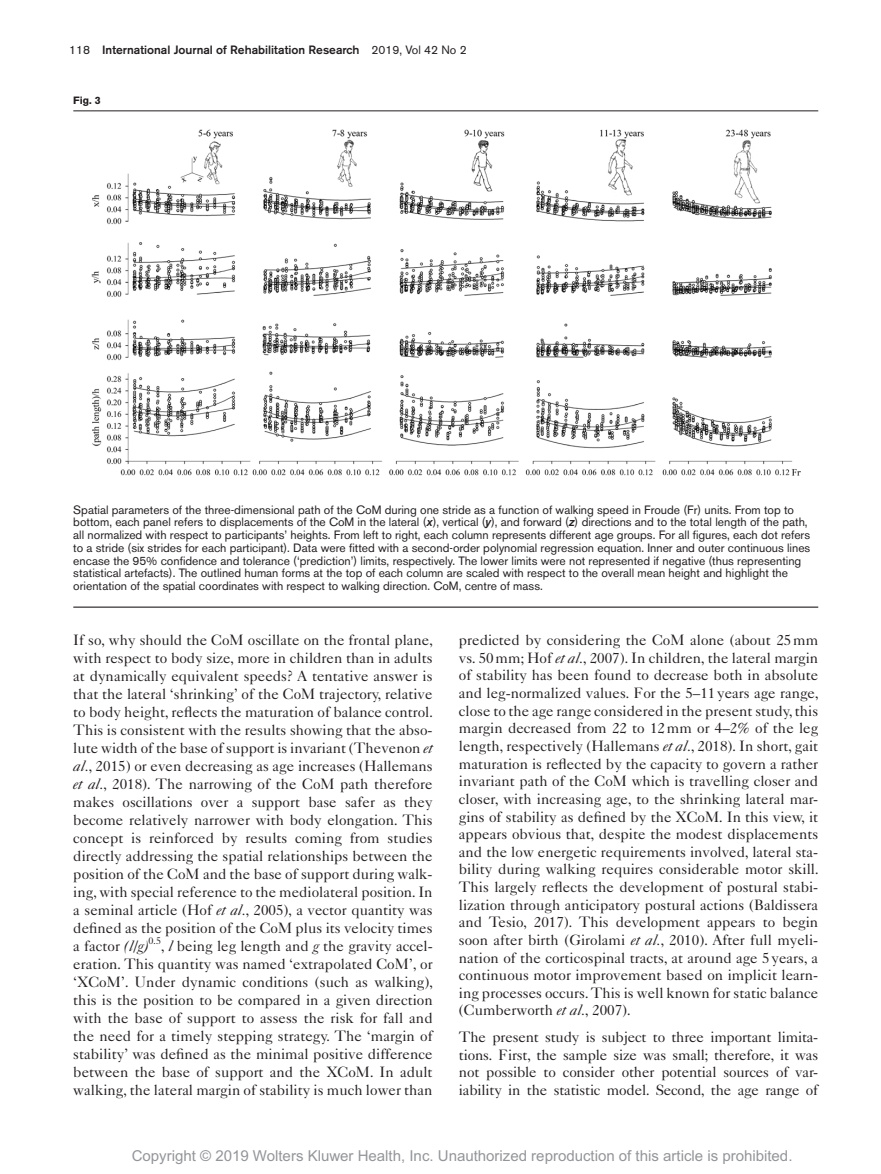
<style>
.page{position:relative;width:881px;height:1174px;background:#fff}
.page>*{position:absolute;margin:0;border:0;box-sizing:border-box;transform-origin:0 0}
.t1{font:15px/18px "Caslon 540 LT Std";color:#231f20;text-align:justify}
.t2{font:15px "Arial MT Std";color:#939598}
.t3{font:12px/12.8px "Akzidenz Grotesk BE";color:#231f20}
.t4{font:500 12px "Akzidenz Grotesk BE";color:#231f20}
.t5{font:700 10.5px "Akzidenz Grotesk BE";color:#231f20}
.s1{font-weight:400}
.s2{font-weight:500;font-style:italic}
.s3{font-style:italic}
</style>
<div class="page">
<img style="left:91px;top:129px;width:708px;height:346px">
<hr style="left:73px;top:111px;width:744px;height:1px;background:#231f20">
<hr style="left:73px;top:606px;width:744px;height:1px;background:#231f20">
<p class="t4" style="left:69px;top:42px;width:399px"><span class="s1">118</span> International Journal of Rehabilitation Research <span class="s1">2019, Vol 42 No 2</span></p>
<p class="t5" style="left:73px;top:94px;width:29px">Fig. 3</p>
<p class="t3" style="left:73px;top:503px;width:738px">Spatial parameters of the three-dimensional path of the CoM during one stride as a function of walking speed in Froude (Fr) units. From top to bottom, each panel refers to displacements of the CoM in the lateral (<span class="s2">x</span>), vertical (<span class="s2">y</span>), and forward (<span class="s2">z</span>) directions and to the total length of the path, all normalized with respect to participants’ heights. From left to right, each column represents different age groups. For all figures, each dot refers to a stride (six strides for each participant). Data were fitted with a second-order polynomial regression equation. Inner and outer continuous lines encase the 95% confidence and tolerance (‘prediction’) limits, respectively. The lower limits were not represented if negative (thus representing statistical artefacts). The outlined human forms at the top of each column are scaled with respect to the overall mean height and highlight the orientation of the spatial coordinates with respect to walking direction. CoM, centre of mass.</p>
<p class="t1" style="left:73px;top:631px;width:361px">If so, why should the CoM oscillate on the frontal plane, with respect to body size, more in children than in adults at dynamically equivalent speeds? A tentative answer is that the lateral ‘shrinking’ of the CoM trajectory, relative to body height, reflects the maturation of balance control.<br>This is consistent with the results showing that the abso&shy;lute width of the base of support is invariant (Thevenon <span class="s3">et al.</span>, 2015) or even decreasing as age increases (Hallemans <span class="s3">et al.</span>, 2018). The narrowing of the CoM path therefore makes oscillations over a support base safer as they become relatively narrower with body elongation. This concept is reinforced by results coming from studies directly addressing the spatial relationships between the position of the CoM and the base of support during walk&shy;ing, with special reference to the mediolateral position. In a seminal article (Hof <span class="s3">et al.</span>, 2005), a vector quantity was defined as the position of the CoM plus its velocity times a factor <span class="s3">(l/g)</span><sup>0.5</sup>, <span class="s3">l</span> being leg length and <span class="s3">g</span> the gravity accel&shy;eration. This quantity was named ‘extrapolated CoM’, or ‘XCoM’. Under dynamic conditions (such as walking), this is the position to be compared in a given direction with the base of support to assess the risk for fall and the need for a timely stepping strategy. The ‘margin of stability’ was defined as the minimal positive difference between the base of support and the XCoM. In adult walking, the lateral margin of stability is much lower than</p>
<p class="t1" style="left:459px;top:631px;width:361px;line-height:17.5px">predicted by considering the CoM alone (about 25mm vs. 50mm; Hof <span class="s3">et al.</span>, 2007). In children, the lateral margin of stability has been found to decrease both in absolute and leg-normalized values. For the 5–11years age range, close to the age range considered in the present study, this margin decreased from 22 to 12mm or 4–2% of the leg length, respectively (Hallemans <span class="s3">et al.</span>, 2018). In short, gait maturation is reflected by the capacity to govern a rather invariant path of the CoM which is travelling closer and closer, with increasing age, to the shrinking lateral mar&shy;gins of stability as defined by the XCoM. In this view, it appears obvious that, despite the modest displacements and the low energetic requirements involved, lateral sta&shy;bility during walking requires considerable motor skill.<br>This largely reflects the development of postural stabi&shy;lization through anticipatory postural actions (Baldissera and Tesio, 2017). This development appears to begin soon after birth (Girolami <span class="s3">et al.</span>, 2010). After full myeli&shy;nation of the corticospinal tracts, at around age 5years, a continuous motor improvement based on implicit learn&shy;ing processes occurs. This is well known for static balance (Cumberworth <span class="s3">et al.</span>, 2007).</p>
<p class="t1" style="left:459px;top:1028px;width:361px">The present study is subject to three important limita&shy;tions. First, the sample size was small; therefore, it was not possible to consider other potential sources of var&shy;iability in the statistic model. Second, the age range of</p>
<p class="t2" style="left:132px;top:1147px;width:662px">Copyright © 2019 Wolters Kluwer Health, Inc. Unauthorized reproduction of this article is prohibited.</p>
</div>
